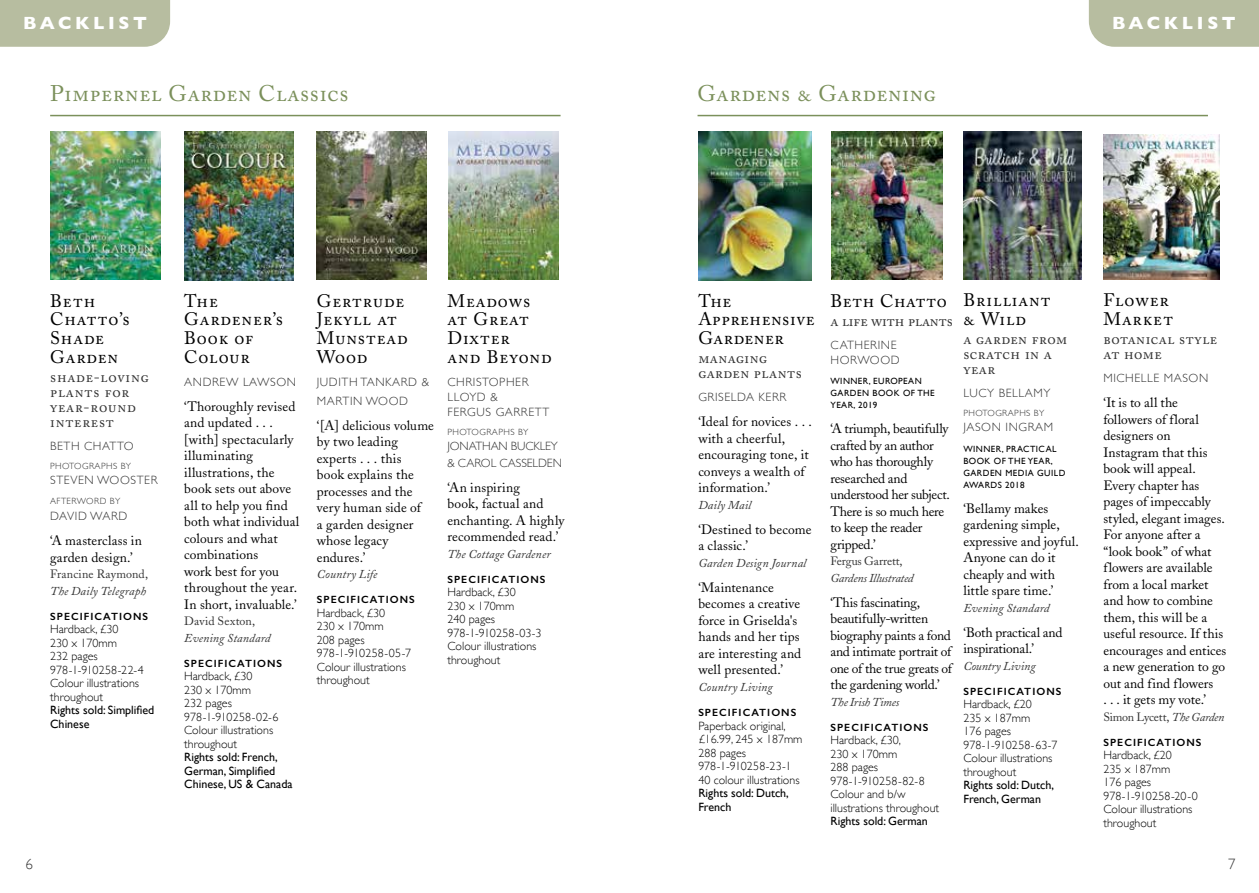
<style>
.page{position:relative;width:1259px;height:893px;background:#fff}
.page>*{position:absolute;margin:0;border:0;box-sizing:border-box;transform-origin:0 0}
.t1{font:22.5px "Adobe Caslon Regular SC";letter-spacing:.03em;color:#7b905b}
.t2{font:18px/18.8px "Adobe Caslon Regular SC";letter-spacing:.05em;color:#000}
.t3{font:18px/18.8px "Adobe Caslon Regular SC";letter-spacing:.03em;color:#000}
.t4{font:700 18px "Gill Sans";letter-spacing:.2em;color:#fff}
.t5{font:15px/15px "Adobe Caslon Regular SC";letter-spacing:.03em;color:#333}
.t6{font:15px/15px "Adobe Caslon Regular SC";letter-spacing:.05em;color:#333}
.t7{font:15px "Adobe Caslon Regular SC";letter-spacing:-.01em;color:#333}
.t8{font:300 15px "Gill Sans";color:#333}
.t9{font:13.5px/16.5px "Adobe Caslon";color:#000}
.t10{font:13.5px/16.5px "Adobe Caslon";letter-spacing:-.02em;color:#000}
.t11{font:300 12px/13.5px "Gill Sans";color:#000}
.t12{font:300 12px/15px "Gill Sans";letter-spacing:.05em;color:#333}
.t13{font:12px/13.5px "Gill Sans";color:#000}
.t14{font:italic 12px "Adobe Caslon";letter-spacing:.01em;color:#333}
.t15{font:300 12px/16.5px "Gill Sans";letter-spacing:-.01em;color:#333}
.t16{font:12px "Adobe Caslon";letter-spacing:.005em;color:#333}
.t17{font:12px "Adobe Caslon";letter-spacing:-.02em;color:#333}
.t18{font:italic 12px "Adobe Caslon";letter-spacing:-.02em;color:#333}
.t19{font:12px "Adobe Caslon";letter-spacing:-.015em;color:#333}
.t20{font:italic 12px "Adobe Caslon";letter-spacing:-.015em;color:#333}
.t21{font:600 10.5px "Gill Sans";letter-spacing:.1em;color:#000}
.t22{font:9px/12px "Gill Sans";letter-spacing:.05em;color:#000}
.t23{font:300 9px "Gill Sans";letter-spacing:.05em;color:#333}
.s1{font-style:italic}
</style>
<div class="page">
<div style="left:1089px;top:0;width:170px;height:47px;background:#b7bda0"></div>
<img style="left:50px;top:132px;width:110px;height:148px">
<img style="left:449px;top:132px;width:109px;height:148px">
<hr style="left:697px;top:115px;width:511px;height:1px;background:#7b905b">
<img style="left:184px;top:132px;width:110px;height:148px">
<img style="left:317px;top:132px;width:109px;height:148px">
<div style="left:0;top:0;width:170px;height:47px;background:#b7bda0"></div>
<hr style="left:50px;top:115px;width:510px;height:1px;background:#7b905b">
<img style="left:698px;top:132px;width:114px;height:148px">
<img style="left:832px;top:132px;width:110px;height:148px">
<img style="left:963px;top:132px;width:118px;height:148px">
<img style="left:1103px;top:134px;width:116px;height:146px">
<h2 class="t4" style="left:23px;top:9px;width:125px">BACKLIST</h2>
<h1 class="t1" style="left:50px;top:81px;width:300px">Pimpernel Garden Classics</h1>
<h2 class="t2" style="left:50px;top:291px;width:81px">Beth<br>Chatto’s<br>Shade<br>Garden</h2>
<p class="t6" style="left:50px;top:370px;width:100px">shade-loving plants for year-round interest</p>
<p class="t12" style="left:50px;top:438px;width:85px">BETH CHATTO</p>
<p class="t23" style="left:50px;top:459px;width:82px">PHOTOGRAPHS BY</p>
<p class="t12" style="left:50px;top:472px;width:109px">STEVEN WOOSTER</p>
<p class="t23" style="left:50px;top:493px;width:72px">AFTERWORD BY</p>
<p class="t12" style="left:50px;top:508px;width:79px">DAVID WARD</p>
<p class="t9" style="left:50px;top:532px;width:93px">‘A masterclass in garden design.’</p>
<p class="t16" style="left:50px;top:567px;width:100px">Francine Raymond,</p>
<p class="t14" style="left:50px;top:584px;width:97px">The Daily Telegraph</p>
<p class="t21" style="left:50px;top:610px;width:100px">SPECIFICATIONS</p>
<p class="t11" style="left:50px;top:622px;width:95px">Hardback, £30<br>230 x 170mm<br>232 pages<br>978-1-910258-22-4<br>Colour illustrations throughout</p>
<p class="t13" style="left:50px;top:703px;width:106px">Rights sold: Simplified<br>Chinese</p>
<h2 class="t2" style="left:184px;top:291px;width:101px">The<br>Gardener’s<br>Book of<br>Colour</h2>
<p class="t12" style="left:184px;top:374px;width:113px">ANDREW LAWSON</p>
<p class="t9" style="left:184px;top:398px;width:117px">‘Thoroughly revised and updated . . . [with] spectacularly illuminating illustrations, the book sets out above all to help you find both what individual colours and what combinations<br>work best for you throughout the year.<br>In short, invaluable.’</p>
<p class="t16" style="left:184px;top:614px;width:72px">David Sexton,</p>
<p class="t14" style="left:184px;top:631px;width:88px">Evening Standard</p>
<p class="t21" style="left:184px;top:657px;width:100px">SPECIFICATIONS</p>
<p class="t11" style="left:184px;top:669px;width:96px">Hardback, £30<br>230 x 170mm<br>232 pages<br>978-1-910258-02-6<br>Colour illustrations throughout</p>
<p class="t13" style="left:184px;top:750px;width:110px">Rights sold: French,<br>German, Simplified<br>Chinese, US &amp; Canada</p>
<h2 class="t2" style="left:317px;top:291px;width:92px">Gertrude<br>Jekyll at<br>Munstead<br>Wood</h2>
<p class="t12" style="left:317px;top:372px;width:114px;line-height:18.8px">JUDITH TANKARD &amp;<br>MARTIN WOOD</p>
<p class="t9" style="left:317px;top:417px;width:119px">‘[A] delicious volume by two leading experts . . . this<br>book explains the processes and the very human side of<br>a garden designer whose legacy endures.’</p>
<p class="t14" style="left:317px;top:567px;width:62px">Country Life</p>
<p class="t21" style="left:317px;top:593px;width:100px">SPECIFICATIONS</p>
<p class="t11" style="left:317px;top:605px;width:96px">Hardback, £30<br>230 x 170mm<br>208 pages<br>978-1-910258-05-7<br>Colour illustrations throughout</p>
<h2 class="t2" style="left:447px;top:291px;width:106px">Meadows at Great<br>Dixter<br>and Beyond</h2>
<p class="t12" style="left:447px;top:374px;width:103px">CHRISTOPHER<br>LLOYD &amp;<br>FERGUS GARRETT</p>
<p class="t23" style="left:447px;top:425px;width:82px">PHOTOGRAPHS BY</p>
<p class="t15" style="left:447px;top:437px;width:116px">JONATHAN BUCKLEY &amp; CAROL CASSELDEN</p>
<p class="t9" style="left:447px;top:479px;width:118px">‘An inspiring<br>book, factual and enchanting. A highly recommended read.’</p>
<p class="t14" style="left:447px;top:547px;width:105px">The Cottage Gardener</p>
<p class="t21" style="left:447px;top:573px;width:100px">SPECIFICATIONS</p>
<p class="t11" style="left:447px;top:585px;width:95px">Hardback, £30<br>230 x 170mm<br>240 pages<br>978-1-910258-03-3<br>Colour illustrations throughout</p>
<h1 class="t1" style="left:697px;top:81px;width:240px">Gardens &amp; Gardening</h1>
<h2 class="t4" style="left:1112px;top:9px;width:125px">BACKLIST</h2>
<h2 class="t3" style="left:698px;top:291px;width:118px">The<br>Apprehensive<br>Gardener</h2>
<p class="t5" style="left:698px;top:351px;width:105px">managing garden plants</p>
<p class="t12" style="left:698px;top:389px;width:90px">GRISELDA KERR</p>
<p class="t9" style="left:698px;top:414px;width:115px">‘Ideal for novices . . . with a cheerful, encouraging tone, it conveys a wealth of information.’</p>
<p class="t14" style="left:698px;top:498px;width:54px">Daily Mail</p>
<p class="t9" style="left:698px;top:521px;width:115px">‘Destined to become a classic.’</p>
<p class="t14" style="left:698px;top:556px;width:109px">Garden Design Journal</p>
<p class="t9" style="left:698px;top:579px;width:104px">‘Maintenance becomes a creative force in Griselda's hands and her tips are interesting and well presented.’</p>
<p class="t14" style="left:698px;top:680px;width:76px">Country Living</p>
<p class="t21" style="left:698px;top:706px;width:100px">SPECIFICATIONS</p>
<p class="t11" style="left:698px;top:718px;width:106px">Paperback original, £16.99, 245 x 187mm<br>288 pages<br>978-1-910258-23-1<br>40 colour illustrations</p>
<p class="t13" style="left:698px;top:786px;width:92px">Rights sold: Dutch,<br>French</p>
<h2 class="t3" style="left:830px;top:291px;width:118px">Beth Chatto</h2>
<p class="t7" style="left:830px;top:312px;width:124px">a life with plants</p>
<p class="t12" style="left:830px;top:337px;width:71px">CATHERINE<br>HORWOOD</p>
<p class="t22" style="left:830px;top:375px;width:106px">WINNER, EUROPEAN<br>GARDEN BOOK OF THE<br>YEAR, 2019</p>
<p class="t10" style="left:830px;top:421px;width:121px">‘A triumph, beautifully crafted by an author who has thoroughly researched and understood her subject.<br>There is so much here to keep the reader gripped.’</p>
<p class="t19" style="left:830px;top:554px;width:74px">Fergus Garrett,</p>
<p class="t18" style="left:830px;top:571px;width:85px">Gardens Illustrated</p>
<p class="t10" style="left:830px;top:594px;width:123px">‘This fascinating, beautifully-written biography paints a fond and intimate portrait of one of the true greats of the gardening world.’</p>
<p class="t20" style="left:830px;top:695px;width:70px">The Irish Times</p>
<p class="t21" style="left:830px;top:721px;width:100px">SPECIFICATIONS</p>
<p class="t11" style="left:830px;top:733px;width:110px">Hardback, £30,<br>230 x 170mm<br>288 pages<br>978-1-910258-82-8<br>Colour and b/w illustrations throughout</p>
<p class="t13" style="left:830px;top:814px;width:99px">Rights sold: German</p>
<h2 class="t2" style="left:963px;top:291px;width:89px">Brilliant &amp; Wild</h2>
<p class="t5" style="left:963px;top:332px;width:105px">a garden from scratch in a year</p>
<p class="t12" style="left:963px;top:385px;width:88px">LUCY BELLAMY</p>
<p class="t23" style="left:963px;top:406px;width:82px">PHOTOGRAPHS BY</p>
<p class="t12" style="left:963px;top:419px;width:91px">JASON INGRAM</p>
<p class="t22" style="left:963px;top:443px;width:104px">WINNER, PRACTICAL<br>BOOK OF THE YEAR,<br>GARDEN MEDIA GUILD<br>AWARDS 2018</p>
<p class="t9" style="left:963px;top:500px;width:117px">‘Bellamy makes gardening simple, expressive and joyful.<br>Anyone can do it cheaply and with little spare time.’</p>
<p class="t14" style="left:963px;top:601px;width:88px">Evening Standard</p>
<p class="t9" style="left:963px;top:624px;width:101px">‘Both practical and inspirational.’</p>
<p class="t14" style="left:963px;top:659px;width:74px">Country Living</p>
<p class="t21" style="left:963px;top:685px;width:100px">SPECIFICATIONS</p>
<p class="t11" style="left:963px;top:697px;width:96px">Hardback, £20<br>235 x 187mm<br>176 pages<br>978-1-910258-63-7<br>Colour illustrations throughout</p>
<p class="t13" style="left:963px;top:778px;width:92px">Rights sold: Dutch,<br>French, German</p>
<h2 class="t2" style="left:1103px;top:291px;width:71px">Flower<br>Market</h2>
<p class="t5" style="left:1103px;top:332px;width:115px">botanical style at home</p>
<p class="t12" style="left:1103px;top:370px;width:106px">MICHELLE MASON</p>
<p class="t9" style="left:1103px;top:394px;width:124px">‘It is to all the followers of floral designers on<br>Instagram that this book will appeal.<br>Every chapter has pages of impeccably styled, elegant images.<br>For anyone after a “look book” of what flowers are available from a local market and how to combine them, this will be a useful resource. If this encourages and entices a new generation to go out and find flowers<br>. . . it gets my vote.’</p>
<p class="t17" style="left:1103px;top:709px;width:123px">Simon Lycett, <span class="s1">The Garden</span></p>
<p class="t21" style="left:1103px;top:736px;width:100px">SPECIFICATIONS</p>
<p class="t11" style="left:1103px;top:748px;width:96px">Hardback, £20<br>235 x 187mm<br>176 pages<br>978-1-910258-20-0<br>Colour illustrations throughout</p>
<p class="t8" style="left:26px;top:853px;width:9px">6</p>
<p class="t8" style="left:1228px;top:853px;width:9px">7</p>
</div>
